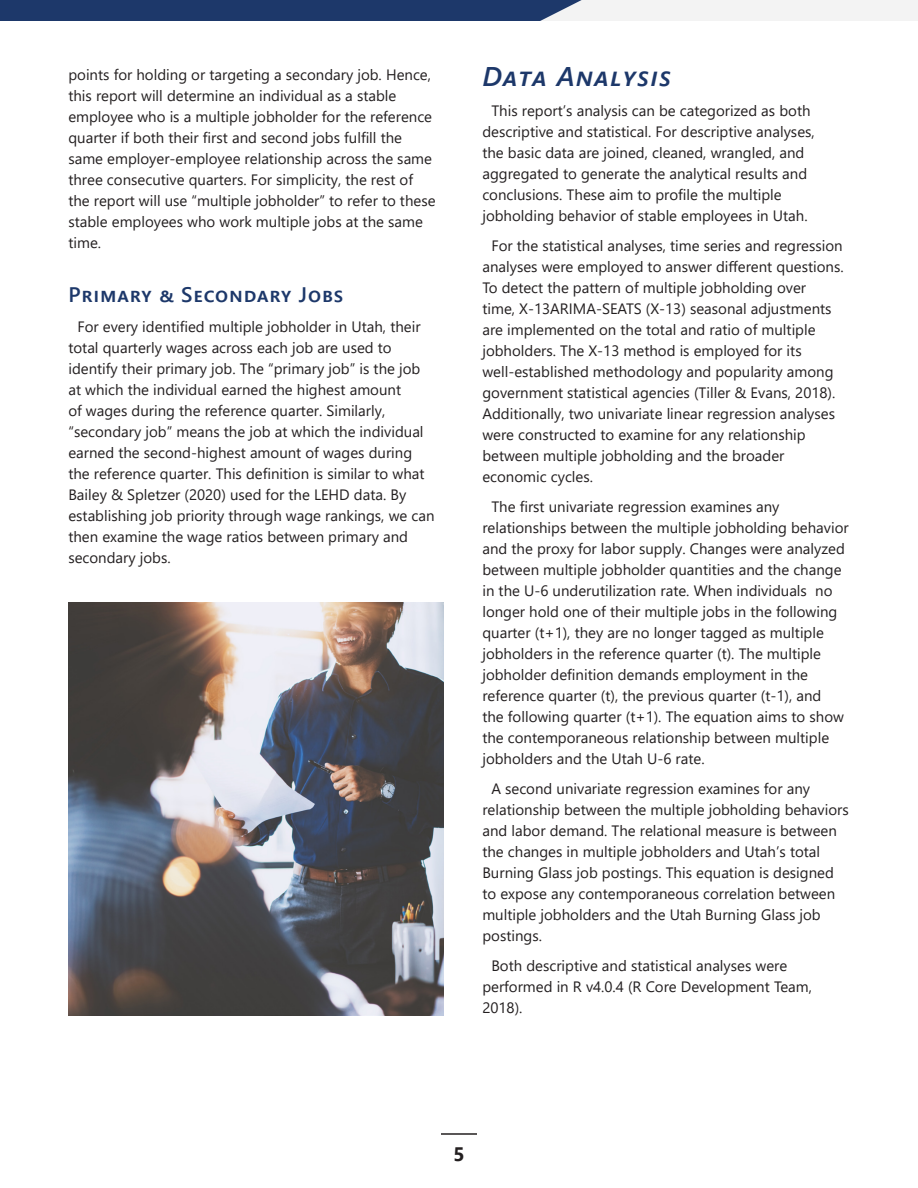
<style>
.page{position:relative;width:918px;height:1188px;background:#fff}
.page>*{position:absolute;margin:0;border:0;box-sizing:border-box;transform-origin:0 0}
.t1{font:italic 600 27px "Segoe UI";letter-spacing:.04em;color:#1d386a}
.t2{font:600 21px "Segoe UI";letter-spacing:.06em;color:#1d386a}
.t3{font:700 19.5px "Segoe UI";color:#231f20}
.t4{font:15px/21px "Segoe UI";color:#231f20}
</style>
<div class="page">
<hr style="left:441px;top:1133px;width:36px;height:2px;background:#231f20">
<div style="left:513px;top:0;width:405px;height:21px;background:#f3f3f3"></div>
<div style="left:0;top:0;width:582px;height:21px;background:#1d386a"></div>
<img style="left:68px;top:603px;width:376px;height:413px">
<p class="t4" style="left:68px;top:63px;width:369px">points for holding or targeting a secondary job. Hence, this report will determine an individual as a stable employee who is a multiple jobholder for the reference quarter if both their first and second jobs fulfill the same employer-employee relationship across the same three consecutive quarters. For simplicity, the rest of the report will use “multiple jobholder” to refer to these stable employees who work multiple jobs at the same time.</p>
<p class="t2" style="left:68px;top:275px;width:276px">Primary &amp; Secondary Jobs</p>
<p class="t4" style="left:68px;top:315px;width:368px;text-indent:9px">For every identified multiple jobholder in Utah, their total quarterly wages across each job are used to identify their primary job. The “primary job” is the job at which the individual earned the highest amount<br>of wages during the reference quarter. Similarly, “secondary job” means the job at which the individual earned the second-highest amount of wages during the reference quarter. This definition is similar to what Bailey &amp; Spletzer (2020) used for the LEHD data. By establishing job priority through wage rankings, we can then examine the wage ratios between primary and secondary jobs.</p>
<p class="t1" style="left:482px;top:51px;width:190px">Data Analysis</p>
<p class="t4" style="left:482px;top:99px;width:334px;text-indent:9px">This report’s analysis can be categorized as both descriptive and statistical. For descriptive analyses, the basic data are joined, cleaned, wrangled, and aggregated to generate the analytical results and conclusions. These aim to profile the multiple jobholding behavior of stable employees in Utah.</p>
<p class="t4" style="left:482px;top:234px;width:363px;text-indent:9px">For the statistical analyses, time series and regression analyses were employed to answer different questions.<br>To detect the pattern of multiple jobholding over<br>time, X-13ARIMA-SEATS (X-13) seasonal adjustments are implemented on the total and ratio of multiple jobholders. The X-13 method is employed for its well-established methodology and popularity among government statistical agencies (Tiller &amp; Evans, 2018).<br>Additionally, two univariate linear regression analyses were constructed to examine for any relationship between multiple jobholding and the broader economic cycles.</p>
<p class="t4" style="left:482px;top:495px;width:368px;text-indent:9px">The first univariate regression examines any relationships between the multiple jobholding behavior and the proxy for labor supply. Changes were analyzed between multiple jobholder quantities and the change in the U-6 underutilization rate. When individuals no longer hold one of their multiple jobs in the following quarter (t+1), they are no longer tagged as multiple jobholders in the reference quarter (t). The multiple jobholder definition demands employment in the reference quarter (t), the previous quarter (t-1), and<br>the following quarter (t+1). The equation aims to show the contemporaneous relationship between multiple jobholders and the Utah U-6 rate.</p>
<p class="t4" style="left:482px;top:777px;width:368px;text-indent:9px">A second univariate regression examines for any relationship between the multiple jobholding behaviors and labor demand. The relational measure is between the changes in multiple jobholders and Utah’s total Burning Glass job postings. This equation is designed to expose any contemporaneous correlation between multiple jobholders and the Utah Burning Glass job postings.</p>
<p class="t4" style="left:482px;top:954px;width:331px;text-indent:9px">Both descriptive and statistical analyses were performed in R v4.0.4 (R Core Development Team,<br>2018).</p>
<h3 class="t3" style="left:453px;top:1136px;width:13px">5</h3>
</div>
